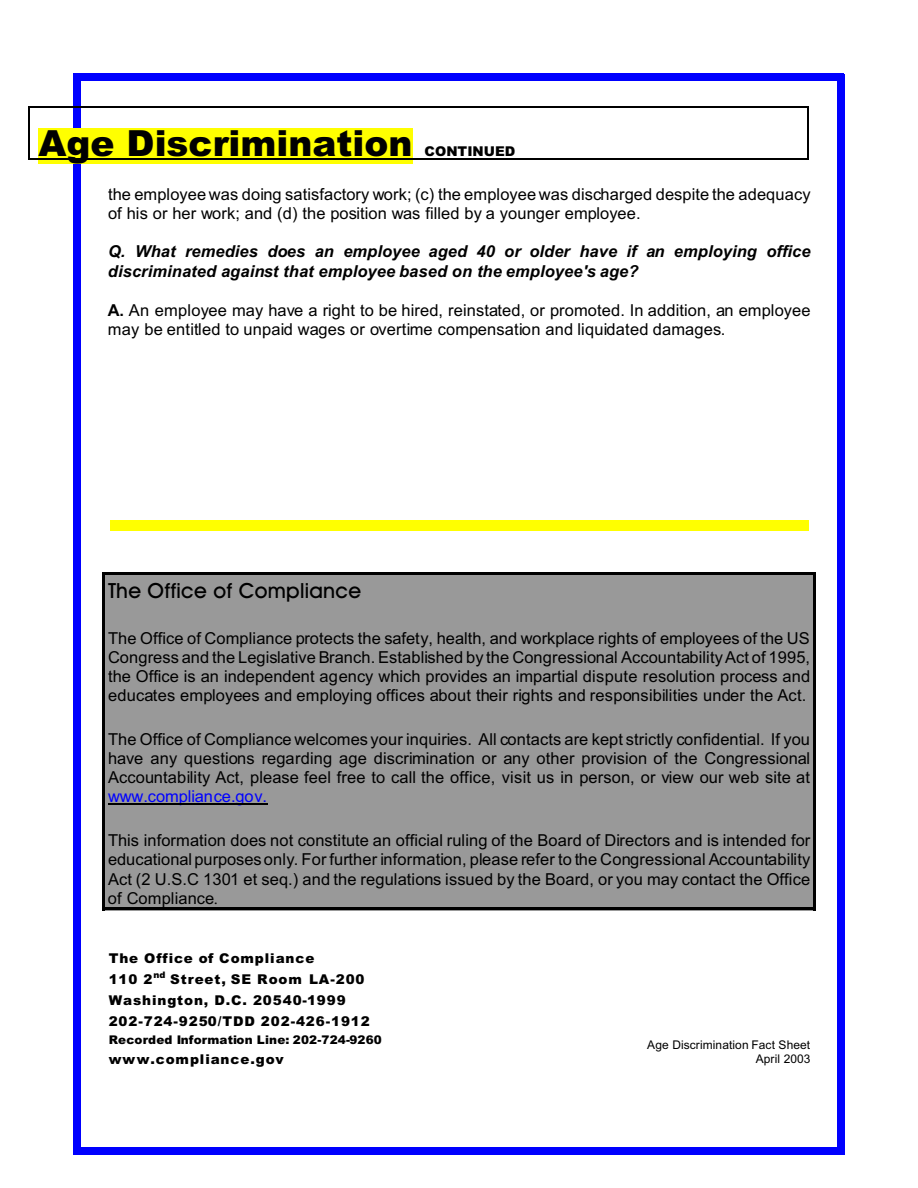
<style>
.page{position:relative;width:918px;height:1188px;background:#fff}
.page>*{position:absolute;margin:0;border:0;box-sizing:border-box;transform-origin:0 0}
.t1{font:900 36px "Arial";color:#000}
.t2{font:21px "Avant Garde Md BT";letter-spacing:.015em;color:#000}
.t3{font:16.5px/19px "Arial";letter-spacing:.005em;color:#000;text-align:justify}
.t4{font:italic 700 16.5px/19.5px "Arial";letter-spacing:.005em;color:#000}
.t5{font:900 13.5px/21px "Arial";letter-spacing:.065em;color:#000}
.t6{font:900 13.5px "Arial";color:#000}
.t7{font:900 12px "Arial";letter-spacing:.015em;color:#000}
.t8{font:12px/13.8px "Arial";letter-spacing:.005em;color:#000;text-align:right}
.t9{font:900 9px "Arial";color:#000}
.s1{font-weight:700}
.s2{color:#00f}
.s3{font-family:"Times New Roman"}
</style>
<div class="page">
<div style="left:74px;top:74px;width:7px;height:1081px;background:#00f"></div>
<div style="left:837px;top:74px;width:7px;height:1081px;background:#00f"></div>
<div style="left:74px;top:74px;width:770px;height:7px;background:#00f"></div>
<div style="left:74px;top:1148px;width:770px;height:7px;background:#00f"></div>
<div style="left:102px;top:572px;width:714px;height:34px;background:#999"></div>
<hr style="left:102px;top:572px;width:3px;height:37px;background:#000">
<hr style="left:813px;top:572px;width:3px;height:37px;background:#000">
<hr style="left:102px;top:572px;width:714px;height:3px;background:#000">
<div style="left:102px;top:606px;width:714px;height:22px;background:#999"></div>
<hr style="left:102px;top:603px;width:3px;height:28px;background:#000">
<hr style="left:813px;top:603px;width:3px;height:28px;background:#000">
<div style="left:102px;top:628px;width:714px;height:79px;background:#999"></div>
<hr style="left:102px;top:625px;width:3px;height:85px;background:#000">
<hr style="left:813px;top:625px;width:3px;height:85px;background:#000">
<div style="left:102px;top:708px;width:714px;height:22px;background:#999"></div>
<hr style="left:102px;top:705px;width:3px;height:27px;background:#000">
<hr style="left:813px;top:705px;width:3px;height:27px;background:#000">
<div style="left:102px;top:730px;width:714px;height:79px;background:#999"></div>
<hr style="left:102px;top:727px;width:3px;height:84px;background:#000">
<hr style="left:813px;top:727px;width:3px;height:84px;background:#000">
<div style="left:102px;top:809px;width:714px;height:22px;background:#999"></div>
<hr style="left:102px;top:806px;width:3px;height:28px;background:#000">
<hr style="left:813px;top:806px;width:3px;height:28px;background:#000">
<div style="left:102px;top:831px;width:714px;height:79px;background:#999"></div>
<hr style="left:102px;top:828px;width:3px;height:82px;background:#000">
<hr style="left:813px;top:828px;width:3px;height:82px;background:#000">
<hr style="left:102px;top:908px;width:714px;height:2px;background:#000">
<div style="left:39px;top:128px;width:374px;height:36px;background:#ff0"></div>
<hr style="left:28px;top:106px;width:1px;height:53px;background:#000">
<hr style="left:807px;top:106px;width:1px;height:53px;background:#000">
<hr style="left:28px;top:106px;width:780px;height:2px;background:#000">
<hr style="left:28px;top:158px;width:780px;height:2px;background:#000">
<hr style="left:108px;top:804px;width:159px;height:1px;background:#000">
<div style="left:110px;top:521px;width:698px;height:10px;background:#ff0"></div>
<p class="t1" style="left:39px;top:131px;width:376px">Age Discrimination</p>
<p class="t6" style="left:425px;top:147px;width:92px">CONTINUED</p>
<p class="t3" style="left:108px;top:186px;width:704px">the employee was doing satisfactory work; (c) the employee was discharged despite the adequacy of his or her work; and (d) the position was filled by a younger employee.</p>
<p class="t4" style="left:108px;top:243px;width:704px">Q. What remedies does an employee aged 40 or older have if an employing office discriminated against that employee based on the employee's age?</p>
<p class="t3" style="left:108px;top:302px;width:704px"><span class="s1">A.</span> An employee may have a right to be hired, reinstated, or promoted. In addition, an employee may be entitled to unpaid wages or overtime compensation and liquidated damages.</p>
<p class="t2" style="left:108px;top:582px;width:255px">The Office of Compliance</p>
<p class="t3" style="left:108px;top:630px;width:704px">The Office of Compliance protects the safety, health, and workplace rights of employees of the US Congress and the Legislative Branch. Established by the Congressional Accountability Act of 1995, the Office is an independent agency which provides an impartial dispute resolution process and educates employees and employing offices about their rights and responsibilities under the Act.</p>
<p class="t3" style="left:108px;top:731px;width:704px">The Office of Compliance welcomes your inquiries. All contacts are kept strictly confidential. If you have any questions regarding age discrimination or any other provision of the Congressional Accountability Act, please feel free to call the office, visit us in person, or view our web site at <span class="s2">www.compliance.gov.</span></p>
<p class="t3" style="left:108px;top:833px;width:704px">This information does not constitute an official ruling of the Board of Directors and is intended for educational purposes only. For further information, please refer to the Congressional Accountability Act (2 U.S.C 1301 et seq.) and the regulations issued by the Board, or you may contact the Office of Compliance<span class="s3">.</span></p>
<p class="t5" style="left:109px;top:949px;width:207px">The Office of Compliance<br>110 2</p>
<p class="t9" style="left:153px;top:971px;width:14px">nd</p>
<p class="t5" style="left:109px;top:970px;width:263px;text-indent:62px">Street, SE Room LA-200<br>Washington, D.C. 20540-1999<br>202-724-9250/TDD 202-426-1912</p>
<p class="t7" style="left:109px;top:1035px;width:275px">Recorded Information Line: 202-724-9260</p>
<p class="t5" style="left:109px;top:1050px;width:177px">ww w.compliance.gov</p>
<p class="t8" style="left:647px;top:1039px;width:165px">Age Discrimination Fact Sheet<br>April 2003</p>
</div>
